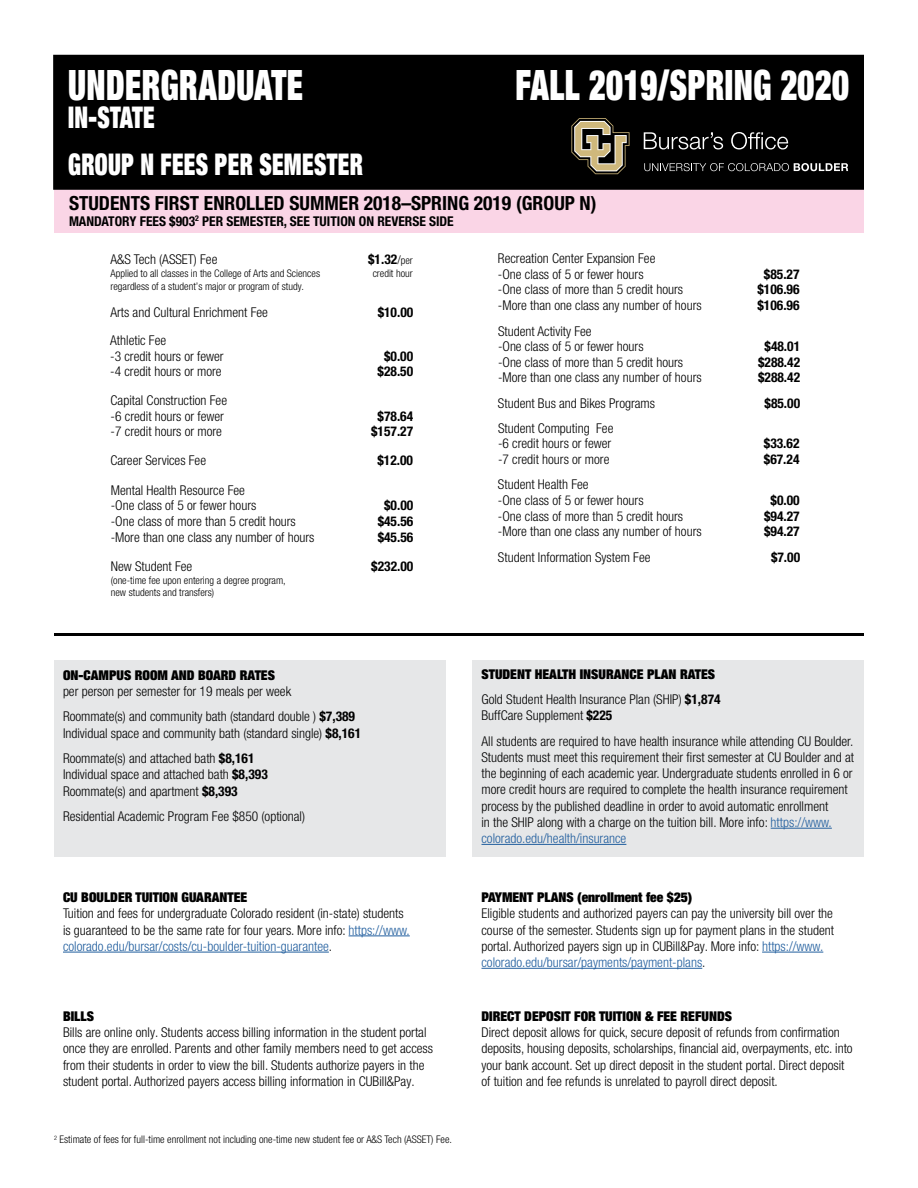
<style>
.page{position:relative;width:918px;height:1188px;background:#fff}
.page>*{position:absolute;margin:0;border:0;box-sizing:border-box;transform-origin:0 0}
.t1{font:900 condensed 42px "Helvetica Neue LT Pro";letter-spacing:.015em;color:#fff;scale:.77 1}
.t2{font:900 condensed 30px "Helvetica Neue LT Pro";letter-spacing:.015em;color:#fff;scale:.77 1}
.t3{font:700 condensed 19.5px "Helvetica Neue LT Pro";color:#000}
.t4{font:300 condensed 13.5px/16.2px "Helvetica Neue LT Pro";color:#000}
.t5{font:700 condensed 13.5px "Helvetica Neue LT Pro";color:#000}
.t6{font:900 condensed 13.5px "Helvetica Neue LT Pro";color:#000}
.t7{font:300 condensed 10.5px/12.6px "Helvetica Neue LT Pro";color:#000}
.s1{font-weight:300;font-size:12px}
.s2{font-weight:300;font-size:10.5px}
.s3{font-weight:700}
.s4{color:#215e9e}
.s5{font-weight:900}
</style>
<div class="page">
<hr style="left:54px;top:633px;width:810px;height:3px;background:#000">
<hr style="left:349px;top:936px;width:61px;height:1px;background:#215e9e">
<hr style="left:63px;top:952px;width:266px;height:1px;background:#215e9e">
<div style="left:472px;top:660px;width:392px;height:196px;background:#e6e7e8"></div>
<hr style="left:771px;top:828px;width:61px;height:1px;background:#215e9e">
<hr style="left:482px;top:844px;width:144px;height:1px;background:#215e9e">
<hr style="left:762px;top:952px;width:61px;height:1px;background:#215e9e">
<hr style="left:482px;top:968px;width:220px;height:1px;background:#215e9e">
<div style="left:54px;top:660px;width:392px;height:196px;background:#e6e7e8"></div>
<div style="left:54px;top:189px;width:810px;height:43px;background:#fad5e6"></div>
<div style="left:54px;top:56px;width:809px;height:133px;background:#000"></div>
<div style="left:53px;top:55px;width:811px;height:135px;border:2px solid #000"></div>
<svg style="left:644px;top:132px;width:79px;height:17px"></svg>
<svg style="left:731px;top:132px;width:57px;height:17px"></svg>
<svg style="left:644px;top:163px;width:204px;height:8px"></svg>
<svg style="left:571px;top:118px;width:59px;height:56px"></svg>
<h1 class="t1" style="left:68px;top:57px;width:307px">UNDERGRADUATE</h1>
<h2 class="t2" style="left:68px;top:98px;width:114px">IN-STATE</h2>
<h2 class="t2" style="left:68px;top:144px;width:384px">GROUP N FEES PER SEMESTER</h2>
<h1 class="t1" style="left:516px;top:57px;width:435px">FALL 2019/SPRING 2020</h1>
<h3 class="t3" style="left:69px;top:191px;width:529px">STUDENTS FIRST ENROLLED SUMMER 2018–SPRING 2019 (GROUP N)</h3>
<p class="t5" style="left:69px;top:213px;width:386px">MANDATORY FEES $903<sup>2</sup> PER SEMESTER, SEE TUITION ON REVERSE SIDE</p>
<p class="t4" style="left:111px;top:252px;width:108px">A&amp;S Tech (ASSET) Fee</p>
<p class="t7" style="left:111px;top:267px;width:211px">Applied to all classes in the College of Arts and Sciences regardless of a student’s major or program of study.</p>
<p class="t5" style="left:368px;top:252px;width:46px">$1.32<span class="s1">/</span><span class="s2">per</span></p>
<p class="t7" style="left:373px;top:267px;width:42px">credit hour</p>
<p class="t4" style="left:110px;top:304px;width:159px">Arts and Cultural Enrichment Fee</p>
<p class="t5" style="left:378px;top:304px;width:37px">$10.00</p>
<p class="t4" style="left:110px;top:333px;width:115px;line-height:15.6px">Athletic Fee<br>-3 credit hours or fewer</p>
<p class="t5" style="left:384px;top:348px;width:31px">$0.00</p>
<p class="t4" style="left:110px;top:364px;width:113px">-4 credit hours or more</p>
<p class="t5" style="left:378px;top:364px;width:37px">$28.50</p>
<p class="t4" style="left:111px;top:392px;width:118px;line-height:15.6px">Capital Construction Fee -6 credit hours or fewer</p>
<p class="t5" style="left:378px;top:408px;width:37px">$78.64</p>
<p class="t4" style="left:111px;top:423px;width:113px">-7 credit hours or more</p>
<p class="t5" style="left:371px;top:423px;width:44px">$157.27</p>
<p class="t4" style="left:110px;top:452px;width:97px">Career Services Fee</p>
<p class="t5" style="left:377px;top:452px;width:37px">$12.00</p>
<p class="t4" style="left:111px;top:482px;width:147px;line-height:15.6px">Mental Health Resource Fee -One class of 5 or fewer hours</p>
<p class="t5" style="left:384px;top:497px;width:31px">$0.00</p>
<p class="t4" style="left:111px;top:513px;width:187px">-One class of more than 5 credit hours</p>
<p class="t5" style="left:378px;top:513px;width:37px">$45.56</p>
<p class="t4" style="left:111px;top:529px;width:205px">-More than one class any number of hours</p>
<p class="t5" style="left:378px;top:529px;width:37px">$45.56</p>
<p class="t4" style="left:111px;top:558px;width:83px">New Student Fee</p>
<p class="t7" style="left:111px;top:574px;width:176px">(one-time fee upon entering a degree program, new students and transfers)</p>
<p class="t5" style="left:371px;top:558px;width:44px">$232.00</p>
<p class="t6" style="left:63px;top:666px;width:213px">ON-CAMPUS ROOM AND BOARD RATES</p>
<p class="t4" style="left:63px;top:678px;width:294px;line-height:25.5px">per person per semester for 19 meals per week<br>Roommate(s) and community bath (standard double ) <span class="s3">$7,389</span></p>
<p class="t4" style="left:63px;top:720px;width:300px;line-height:25.5px">Individual space and community bath (standard single) <span class="s3">$8,161<br></span>Roommate(s) and attached bath <span class="s3">$8,161</span></p>
<p class="t4" style="left:63px;top:766px;width:206px">Individual space and attached bath <span class="s3">$8,393<br></span>Roommate(s) and apartment <span class="s3">$8,393</span></p>
<p class="t4" style="left:63px;top:808px;width:244px">Residential Academic Program Fee $850 (optional)</p>
<p class="t6" style="left:63px;top:888px;width:186px">CU BOULDER TUITION GUARANTEE</p>
<p class="t4" style="left:63px;top:905px;width:348px">Tuition and fees for undergraduate Colorado resident (in-state) students is guaranteed to be the same rate for four years. More info: <span class="s4">https://www. colorado.edu/bursar/costs/cu-boulder-tuition-guarantee</span>.</p>
<p class="t6" style="left:63px;top:1007px;width:32px">BILLS</p>
<p class="t4" style="left:63px;top:1024px;width:372px">Bills are online only. Students access billing information in the student portal once they are enrolled. Parents and other family members need to get access from their students in order to view the bill. Students authorize payers in the student portal. Authorized payers access billing information in CUBill&amp;Pay.</p>
<p class="t7" style="left:54px;top:1133px;width:399px"><sup>2</sup> Estimate of fees for full-time enrollment not including one-time new student fee or A&amp;S Tech (ASSET) Fee.</p>
<p class="t4" style="left:498px;top:250px;width:159px;line-height:15.6px">Recreation Center Expansion Fee -One class of 5 or fewer hours</p>
<p class="t5" style="left:764px;top:266px;width:37px">$85.27</p>
<p class="t4" style="left:498px;top:281px;width:187px">-One class of more than 5 credit hours</p>
<p class="t5" style="left:757px;top:281px;width:44px">$106.96</p>
<p class="t4" style="left:498px;top:297px;width:205px">-More than one class any number of hours</p>
<p class="t5" style="left:757px;top:297px;width:44px">$106.96</p>
<p class="t4" style="left:498px;top:323px;width:147px;line-height:15.6px">Student Activity Fee<br>-One class of 5 or fewer hours</p>
<p class="t5" style="left:765px;top:338px;width:37px">$48.01</p>
<p class="t4" style="left:498px;top:354px;width:187px">-One class of more than 5 credit hours</p>
<p class="t5" style="left:758px;top:354px;width:44px">$288.42</p>
<p class="t4" style="left:498px;top:370px;width:205px">-More than one class any number of hours</p>
<p class="t5" style="left:758px;top:370px;width:44px">$288.42</p>
<p class="t4" style="left:498px;top:420px;width:117px;line-height:15.6px">Student Computing Fee -6 credit hours or fewer</p>
<p class="t4" style="left:498px;top:395px;width:159px">Student Bus and Bikes Programs</p>
<p class="t5" style="left:765px;top:395px;width:37px">$85.00</p>
<p class="t5" style="left:764px;top:435px;width:37px">$33.62</p>
<p class="t4" style="left:498px;top:451px;width:113px">-7 credit hours or more</p>
<p class="t5" style="left:764px;top:451px;width:37px">$67.24</p>
<p class="t4" style="left:498px;top:477px;width:147px;line-height:15.6px">Student Health Fee<br>-One class of 5 or fewer hours</p>
<p class="t5" style="left:771px;top:492px;width:31px">$0.00</p>
<p class="t4" style="left:498px;top:508px;width:187px">-One class of more than 5 credit hours</p>
<p class="t5" style="left:764px;top:508px;width:37px">$94.27</p>
<p class="t4" style="left:498px;top:523px;width:205px">-More than one class any number of hours</p>
<p class="t5" style="left:764px;top:523px;width:37px">$94.27</p>
<p class="t4" style="left:498px;top:549px;width:154px">Student Information System Fee</p>
<p class="t5" style="left:771px;top:549px;width:31px">$7.00</p>
<p class="t4" style="left:482px;top:661px;width:241px;line-height:25.5px"><span class="s5">STUDENT HEALTH INSURANCE PLAN RATES<br></span>Gold Student Health Insurance Plan (SHIP) <span class="s3">$1,874</span></p>
<p class="t4" style="left:482px;top:703px;width:373px;line-height:25.5px">BuffCare Supplement <span class="s3">$225<br></span>All students are required to have health insurance while attending CU Boulder.</p>
<p class="t4" style="left:482px;top:749px;width:374px">Students must meet this requirement their first semester at CU Boulder and at the beginning of each academic year. Undergraduate students enrolled in 6 or more credit hours are required to complete the health insurance requirement process by the published deadline in order to avoid automatic enrollment<br>in the SHIP along with a charge on the tuition bill. More info: <span class="s4">https://www. colorado.edu/health/insurance</span></p>
<p class="t6" style="left:482px;top:888px;width:212px">PAYMENT PLANS (enrollment fee $25)</p>
<p class="t4" style="left:482px;top:905px;width:354px">Eligible students and authorized payers can pay the university bill over the course of the semester. Students sign up for payment plans in the student portal. Authorized payers sign up in CUBill&amp;Pay. More info: <span class="s4">https://www. colorado.edu/bursar/payments/payment-plans</span>.</p>
<p class="t6" style="left:482px;top:1007px;width:252px">DIRECT DEPOSIT FOR TUITION &amp; FEE REFUNDS</p>
<p class="t4" style="left:482px;top:1024px;width:373px">Direct deposit allows for quick, secure deposit of refunds from confirmation deposits, housing deposits, scholarships, financial aid, overpayments, etc. into your bank account. Set up direct deposit in the student portal. Direct deposit of tuition and fee refunds is unrelated to payroll direct deposit.</p>
</div>
